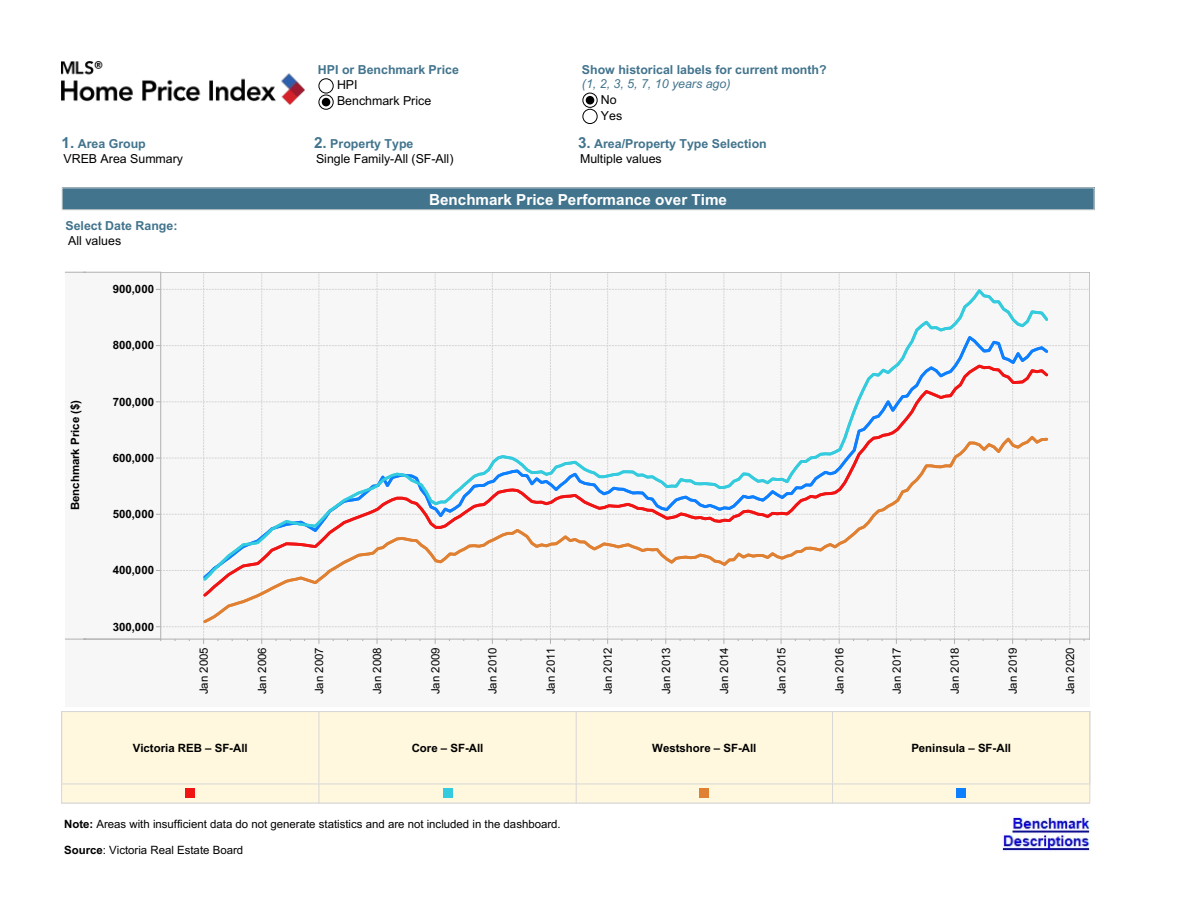
<style>
.page{position:relative;width:1188px;height:918px;background:#fff}
.page>*{position:absolute;margin:0;border:0;box-sizing:border-box;transform-origin:0 0}
.t1{font:700 15.3px "Arial";color:#fff}
.t2{font:700 12.45px/14.2px "Arial";color:#42748d}
.t3{font:12.45px/14.2px "Arial";color:#000}
.t4{font:italic 12.45px "Arial";color:#42748d}
.t5{font:11.4px "Arial";color:#000}
.t6{font:700 11.4px "Arial";color:#000}
.s1{font-weight:700;font-size:15.3px;color:#42748d}
.s2{font-weight:700;color:#42748d}
.s3{font-size:15.3px}
.s4{font-weight:400;color:#000}
.s5{font-weight:700}
</style>
<div class="page">
<div style="left:62px;top:712px;width:1028px;height:91px;background:#fff8de"></div>
<hr style="left:61px;top:712px;width:1px;height:91px;background:#d7d7d7">
<hr style="left:62px;top:711px;width:257px;height:1px;background:#d7d7d7">
<hr style="left:319px;top:711px;width:257px;height:1px;background:#d7d7d7">
<hr style="left:576px;top:711px;width:257px;height:1px;background:#d7d7d7">
<hr style="left:833px;top:711px;width:257px;height:1px;background:#d7d7d7">
<hr style="left:318px;top:712px;width:1px;height:72px;background:#d7d7d7">
<hr style="left:576px;top:712px;width:1px;height:72px;background:#d7d7d7">
<hr style="left:832px;top:712px;width:1px;height:72px;background:#d7d7d7">
<hr style="left:1089px;top:712px;width:1px;height:72px;background:#d7d7d7">
<svg style="left:318px;top:785px;width:1px;height:18px"></svg>
<svg style="left:576px;top:785px;width:1px;height:18px"></svg>
<svg style="left:832px;top:785px;width:1px;height:18px"></svg>
<div style="left:956px;top:789px;width:10px;height:9px;background:#0e7fff"></div>
<div style="left:699px;top:789px;width:10px;height:9px;background:#e08032"></div>
<div style="left:443px;top:789px;width:9px;height:9px;background:#33cbdd"></div>
<div style="left:186px;top:789px;width:9px;height:9px;background:#f11414"></div>
<svg style="left:1089px;top:785px;width:1px;height:18px"></svg>
<hr style="left:62px;top:784px;width:1028px;height:1px;background:#d7d7d7">
<hr style="left:62px;top:803px;width:1028px;height:1px;background:#d7d7d7">
<div style="left:65px;top:272px;width:1025px;height:435px;background:#f7f7f7"></div>
<svg style="left:65px;top:272px;width:19px;height:1px"></svg>
<svg style="left:65px;top:639px;width:19px;height:1px"></svg>
<hr style="left:84px;top:272px;width:77px;height:1px;background:#b0b0b0">
<hr style="left:84px;top:639px;width:77px;height:1px;background:#b0b0b0">
<svg style="left:156px;top:272px;width:933px;height:372px"></svg>
<svg style="left:201px;top:599px;width:849px;height:26px"></svg>
<svg style="left:201px;top:286px;width:850px;height:76px"></svg>
<svg style="left:201px;top:362px;width:850px;height:237px"></svg>
<hr style="left:161px;top:272px;width:1px;height:367px;background:#b0b0b0">
<hr style="left:1089px;top:272px;width:1px;height:367px;background:#b0b0b0">
<hr style="left:161px;top:272px;width:929px;height:1px;background:#b0b0b0">
<hr style="left:161px;top:639px;width:929px;height:1px;background:#b0b0b0">
<div style="left:62px;top:187px;width:1033px;height:23px;background:#42748d"></div>
<div style="left:62px;top:187px;width:1033px;height:23px;border:1px solid #d7d7d7"></div>
<div style="left:318px;top:78px;width:16px;height:16px;border:1px solid #000;border-radius:50%"></div>
<div style="left:318px;top:94px;width:16px;height:16px;border:1px solid #000;border-radius:50%"></div>
<div style="left:322px;top:98px;width:8px;height:8px;background:#000;border-radius:50%"></div>
<img style="left:62px;top:62px;width:243px;height:43px">
<div style="left:582px;top:93px;width:16px;height:15px;border:1px solid #000;border-radius:50%"></div>
<div style="left:586px;top:96px;width:8px;height:9px;background:#000;border-radius:50%"></div>
<div style="left:582px;top:109px;width:16px;height:15px;border:1px solid #000;border-radius:50%"></div>
<img style="left:1002px;top:816px;width:89px;height:36px">
<p class="t2" style="left:318px;top:63px;width:142px">HPI or Benchmark Price</p>
<p class="t3" style="left:337px;top:77px;width:96px;line-height:16.2px">HPI<br>Benchmark Price</p>
<p class="t2" style="left:582px;top:63px;width:246px">Show historical labels for current month?</p>
<p class="t4" style="left:582px;top:77px;width:150px">(1, 2, 3, 5, 7, 10 years ago)</p>
<p class="t3" style="left:601px;top:91px;width:23px;line-height:16.2px">No<br>Yes</p>
<p class="t3" style="left:62px;top:137px;width:123px"><span class="s1">1.</span> <span class="s2">Area Group<br></span>VREB Area Summary</p>
<p class="t2" style="left:578px;top:137px;width:190px"><span class="s3">3.</span> Area/Property Type Selection<br><span class="s4">Multiple values</span></p>
<p class="t3" style="left:314px;top:137px;width:141px"><span class="s1">2.</span> <span class="s2">Property Type<br></span>Single Family-All (SF-All)</p>
<p class="t2" style="left:65px;top:219px;width:114px">Select Date Range:</p>
<p class="t3" style="left:68px;top:233px;width:54px">All values</p>
<p class="t6" style="left:113px;top:283px;width:43px">900,000</p>
<p class="t6" style="left:69px;top:510px;width:112px;rotate:-90deg">Benchmark Price ($)</p>
<p class="t6" style="left:113px;top:339px;width:43px">800,000</p>
<p class="t6" style="left:113px;top:395px;width:43px">700,000</p>
<p class="t6" style="left:113px;top:452px;width:43px">600,000</p>
<p class="t6" style="left:113px;top:508px;width:43px">500,000</p>
<p class="t6" style="left:113px;top:564px;width:43px">400,000</p>
<p class="t6" style="left:113px;top:620px;width:43px">300,000</p>
<h1 class="t1" style="left:429px;top:191px;width:300px">Benchmark Price Performance over Time</h1>
<p class="t5" style="left:198px;top:694px;width:49px;rotate:-90deg">Jan 2005</p>
<p class="t5" style="left:256px;top:694px;width:49px;rotate:-90deg">Jan 2006</p>
<p class="t5" style="left:313px;top:694px;width:49px;rotate:-90deg">Jan 2007</p>
<p class="t5" style="left:371px;top:694px;width:49px;rotate:-90deg">Jan 2008</p>
<p class="t5" style="left:429px;top:694px;width:49px;rotate:-90deg">Jan 2009</p>
<p class="t5" style="left:486px;top:694px;width:49px;rotate:-90deg">Jan 2010</p>
<p class="t5" style="left:544px;top:694px;width:49px;rotate:-90deg">Jan 2011</p>
<p class="t5" style="left:602px;top:694px;width:49px;rotate:-90deg">Jan 2012</p>
<p class="t5" style="left:660px;top:694px;width:49px;rotate:-90deg">Jan 2013</p>
<p class="t5" style="left:718px;top:694px;width:49px;rotate:-90deg">Jan 2014</p>
<p class="t5" style="left:775px;top:694px;width:49px;rotate:-90deg">Jan 2015</p>
<p class="t5" style="left:833px;top:694px;width:49px;rotate:-90deg">Jan 2016</p>
<p class="t5" style="left:890px;top:694px;width:49px;rotate:-90deg">Jan 2017</p>
<p class="t5" style="left:948px;top:694px;width:49px;rotate:-90deg">Jan 2018</p>
<p class="t5" style="left:1007px;top:694px;width:49px;rotate:-90deg">Jan 2019</p>
<p class="t5" style="left:1064px;top:694px;width:49px;rotate:-90deg">Jan 2020</p>
<p class="t6" style="left:133px;top:741px;width:116px">Victoria REB – SF-All</p>
<p class="t6" style="left:412px;top:741px;width:73px">Core – SF-All</p>
<p class="t6" style="left:652px;top:741px;width:106px">Westshore – SF-All</p>
<p class="t6" style="left:911px;top:741px;width:101px">Peninsula – SF-All</p>
<p class="t5" style="left:64px;top:817px;width:498px"><span class="s5">Note:</span> Areas with insufficient data do not generate statistics and are not included in the dashboard.</p>
<p class="t5" style="left:64px;top:843px;width:181px"><span class="s5">Source</span>: Victoria Real Estate Board</p>
</div>
